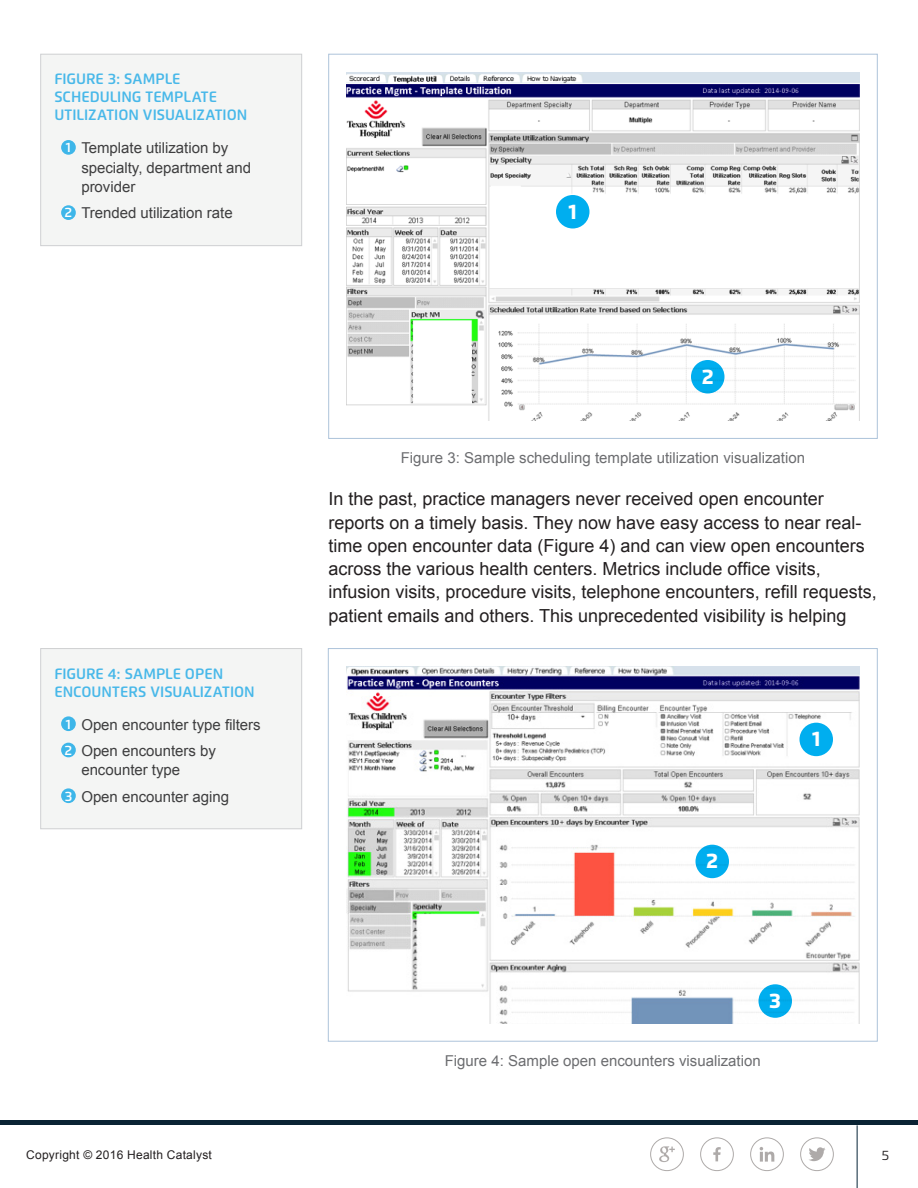
<style>
.page{position:relative;width:918px;height:1188px;background:#fff}
.page>*{position:absolute;margin:0;border:0;box-sizing:border-box;transform-origin:0 0}
.t1{font:800 21px "Flexo";color:#fff}
.Body_Copy{font:18px/23.2px "Arial";color:#231f20}
.Sidebar_bullets{font:15px/19.5px "Arial";color:#3e3e3f}
.Captions{font:15px "Arial";color:#6c6d70}
.Sidebar_header{font:600 15px/18px "Flexo";color:#48b8e9}
.t2{font:600 13.5px "Flexo";color:#fff}
.t3{font:13.5px "Flexo";color:#231f20}
.t4{font:12px "Arial";letter-spacing:.02em;color:#231f20}
</style>
<div class="page">
<svg style="left:659px;top:1146px;width:16px;height:16px"></svg>
<div style="left:650px;top:1137px;width:34px;height:34px;border:1px solid #aeaaa9;border-radius:50%"></div>
<hr style="left:857px;top:1125px;width:1px;height:63px;background:#062437">
<div style="left:0;top:1120px;width:918px;height:5px;background:#0a2334"></div>
<svg style="left:809px;top:1147px;width:17px;height:14px"></svg>
<div style="left:800px;top:1137px;width:34px;height:34px;border:1px solid #aeaaa9;border-radius:50%"></div>
<svg style="left:713px;top:1147px;width:8px;height:14px"></svg>
<div style="left:700px;top:1137px;width:34px;height:34px;border:1px solid #aeaaa9;border-radius:50%"></div>
<svg style="left:760px;top:1147px;width:14px;height:15px"></svg>
<div style="left:750px;top:1137px;width:34px;height:34px;border:1px solid #aeaaa9;border-radius:50%"></div>
<img style="left:347px;top:72px;width:513px;height:348px">
<img style="left:346px;top:667px;width:513px;height:356px">
<div style="left:41px;top:54px;width:261px;height:192px;background:#f4f5f4"></div>
<div style="left:61px;top:140px;width:15px;height:15px;background:#3eb6e9;border-radius:50%"></div>
<div style="left:61px;top:205px;width:15px;height:15px;background:#3eb6e9;border-radius:50%"></div>
<div style="left:40px;top:54px;width:262px;height:192px;border:1px solid #cfd0d2"></div>
<div style="left:556px;top:195px;width:33px;height:34px;background:#00aeef;border-radius:50%"></div>
<div style="left:691px;top:360px;width:33px;height:34px;background:#00aeef;border-radius:50%"></div>
<div style="left:41px;top:649px;width:261px;height:180px;background:#f4f5f4"></div>
<div style="left:61px;top:716px;width:15px;height:15px;background:#3eb6e9;border-radius:50%"></div>
<div style="left:61px;top:743px;width:15px;height:14px;background:#3eb6e9;border-radius:50%"></div>
<div style="left:61px;top:788px;width:15px;height:15px;background:#3eb6e9;border-radius:50%"></div>
<div style="left:40px;top:648px;width:262px;height:181px;border:1px solid #cfd0d2"></div>
<div style="left:799px;top:723px;width:34px;height:33px;background:#00aeef;border-radius:50%"></div>
<div style="left:696px;top:845px;width:33px;height:33px;background:#00aeef;border-radius:50%"></div>
<div style="left:758px;top:984px;width:34px;height:34px;background:#00aeef;border-radius:50%"></div>
<p class="Sidebar_header" style="left:54px;top:70px;width:195px">FIGURE 3: SAMPLE<br>SCHEDULING TEMPLATE<br>UTILIZATION VISUALIZATION</p>
<p class="t2" style="left:66px;top:139px;width:6px">1</p>
<p class="Sidebar_bullets" style="left:81px;top:138px;width:171px">Template utilization by specialty, department and provider</p>
<p class="t2" style="left:65px;top:204px;width:9px">2</p>
<p class="Sidebar_bullets" style="left:81px;top:204px;width:153px">Trended utilization rate</p>
<p class="t1" style="left:569px;top:198px;width:10px">1</p>
<p class="t1" style="left:702px;top:363px;width:14px">2</p>
<p class="Captions" style="left:401px;top:448px;width:406px">Figure 3: Sample scheduling template utilization visualization</p>
<p class="Sidebar_header" style="left:54px;top:664px;width:202px">FIGURE 4: SAMPLE OPEN<br>ENCOUNTERS VISUALIZATION</p>
<p class="t2" style="left:66px;top:716px;width:6px">1</p>
<p class="Sidebar_bullets" style="left:81px;top:715px;width:181px">Open encounter type filters</p>
<p class="t2" style="left:65px;top:742px;width:9px">2</p>
<p class="Sidebar_bullets" style="left:81px;top:741px;width:136px">Open encounters by encounter type</p>
<p class="t2" style="left:65px;top:788px;width:9px">3</p>
<p class="Sidebar_bullets" style="left:81px;top:787px;width:149px">Open encounter aging</p>
<p class="Body_Copy" style="left:328px;top:488px;width:550px">In the past, practice managers never received open encounter reports on a timely basis. They now have easy access to near real&shy;time open encounter data (Figure 4) and can view open encounters across the various health centers. Metrics include office visits, infusion visits, procedure visits, telephone encounters, refill requests, patient emails and others. This unprecedented visibility is helping</p>
<p class="t1" style="left:706px;top:848px;width:14px">2</p>
<p class="t1" style="left:812px;top:726px;width:10px">1</p>
<p class="t1" style="left:769px;top:988px;width:13px">3</p>
<p class="Captions" style="left:445px;top:1051px;width:317px">Figure 4: Sample open encounters visualization</p>
<p class="t4" style="left:26px;top:1147px;width:187px">Copyright © 2016 Health Catalyst</p>
<p class="t3" style="left:882px;top:1147px;width:9px">5</p>
</div>
